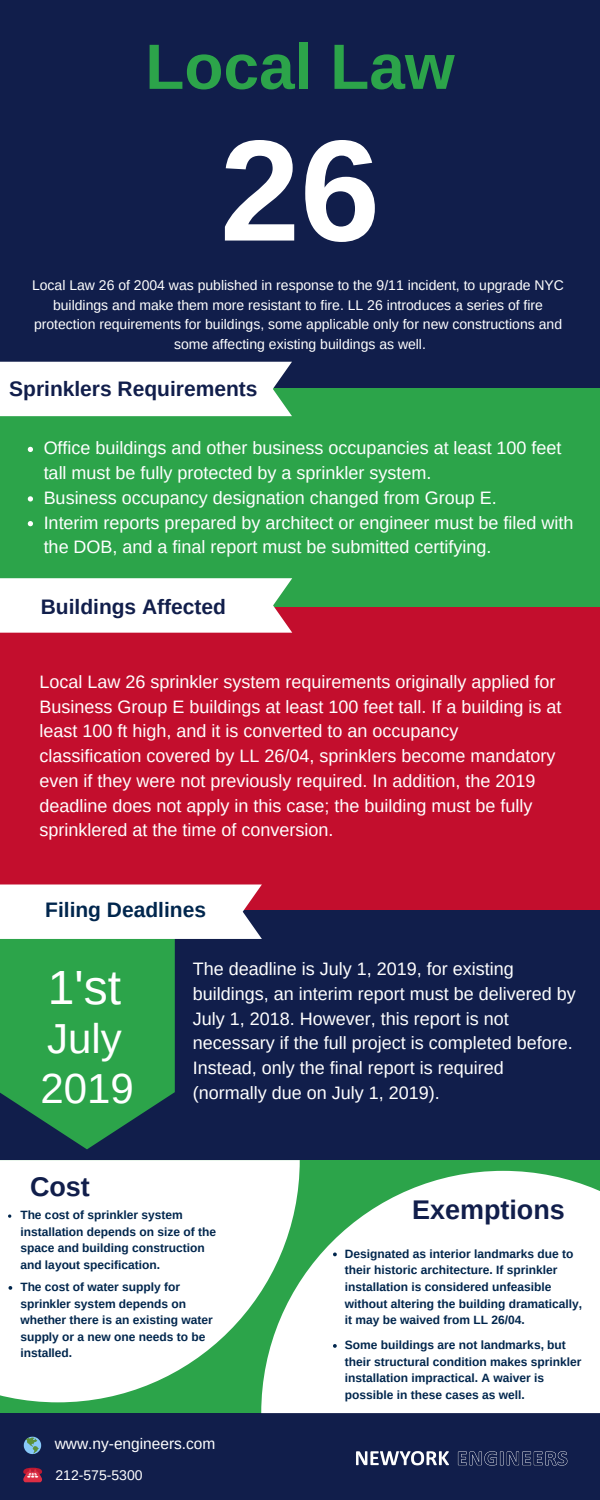
<style>
.page{position:relative;width:600px;height:1500px;background:#111e4b}
.page>*{position:absolute;margin:0;border:0;box-sizing:border-box;transform-origin:0 0}
.t1{font:700 144px "Arimo";color:#fff}
.t2{font:700 64px "Arimo";color:#2ca44a}
.t3{font:48px "Arimo";color:#fff}
.t4{font:42px/50.1px "Arimo";color:#fff}
.t5{font:700 27px "Arimo";color:#111e4b}
.t6{font:700 21px "Arimo";color:#111e4b}
.t7{font:700 21px "Arimo";color:#00264d}
.t8{font:18px/24.8px "Arimo";color:#fff}
.t9{font:15.5px "Arimo";color:#fff}
.t10{font:14px/19.5px "Arimo";color:#fff;text-align:center}
.t11{font:700 12px/16.5px "Arimo";color:#00264d}
</style>
<div class="page">
<div style="left:0;top:601px;width:600px;height:309px;background:#c30e2d"></div>
<div style="left:0;top:388px;width:600px;height:219px;background:#2ca44a"></div>
<div style="left:0;top:362px;width:292px;height:54px;background:#fff"></div>
<div style="left:0;top:578px;width:292px;height:55px;background:#fff"></div>
<div style="left:0;top:1160px;width:600px;height:253px;background:#2ca44a"></div>
<svg style="left:261px;top:1171px;width:339px;height:242px;background:#e9f5ec"></svg>
<svg style="left:333px;top:1253px;width:4px;height:3px"></svg>
<img style="left:356px;top:1451px;width:212px;height:15px">
<svg style="left:23px;top:1468px;width:19px;height:14px"></svg>
<svg style="left:24px;top:1437px;width:17px;height:17px"></svg>
<svg style="left:28px;top:447px;width:5px;height:5px"></svg>
<svg style="left:28px;top:496px;width:5px;height:6px"></svg>
<svg style="left:28px;top:521px;width:5px;height:5px"></svg>
<svg style="left:0;top:939px;width:175px;height:210px;background:#28914a"></svg>
<div style="left:0;top:885px;width:262px;height:54px;background:#fff"></div>
<svg style="left:0;top:1160px;width:300px;height:242px;background:#e3f3e7"></svg>
<svg style="left:8px;top:1214px;width:3px;height:4px"></svg>
<svg style="left:9px;top:1286px;width:3px;height:4px"></svg>
<svg style="left:333px;top:1344px;width:4px;height:4px"></svg>
<h2 class="t2" style="left:145px;top:31px;width:311px">Local Law</h2>
<h1 class="t1" style="left:220px;top:110px;width:162px">26</h1>
<p class="t10" style="left:32px;top:275px;width:534px">Local Law 26 of 2004 was published in response to the 9/11 incident, to upgrade NYC buildings and make them more resistant to fire. LL 26 introduces a series of fire protection requirements for buildings, some applicable only for new constructions and some affecting existing buildings as well.</p>
<p class="t6" style="left:9px;top:377px;width:250px">Sprinklers Requirements</p>
<p class="t8" style="left:44px;top:436px;width:531px">Office buildings and other business occupancies at least 100 feet tall must be fully protected by a sprinkler system.<br>Business occupancy designation changed from Group E.<br>Interim reports prepared by architect or engineer must be filed with the DOB, and a final report must be submitted certifying.</p>
<p class="t6" style="left:41px;top:595px;width:187px">Buildings Affected</p>
<p class="t8" style="left:40px;top:669px;width:523px">Local Law 26 sprinkler system requirements originally applied for Business Group E buildings at least 100 feet tall. If a building is at least 100 ft high, and it is converted to an occupancy classification covered by LL 26/04, sprinklers become mandatory even if they were not previously required. In addition, the 2019 deadline does not apply in this case; the building must be fully sprinklered at the time of conversion.</p>
<p class="t7" style="left:45px;top:898px;width:162px">Filing Deadlines</p>
<h3 class="t3" style="left:48px;top:960px;width:75px">1'st</h3>
<h3 class="t4" style="left:40px;top:1013px;width:95px">July<br>2019</h3>
<h3 class="t5" style="left:30px;top:1172px;width:61px">Cost</h3>
<p class="t8" style="left:193px;top:957px;width:385px">The deadline is July 1, 2019, for existing buildings, an interim report must be delivered by July 1, 2018. However, this report is not necessary if the full project is completed before.<br>Instead, only the final report is required (normally due on July 1, 2019).</p>
<p class="t11" style="left:20px;top:1207px;width:197px">The cost of sprinkler system installation depends on size of the space and building construction and layout specification.</p>
<p class="t11" style="left:20px;top:1279px;width:194px">The cost of water supply for sprinkler system depends on whether there is an existing water supply or a new one needs to be installed.</p>
<p class="t9" style="left:55px;top:1435px;width:162px">www.ny-engineers.com</p>
<p class="t10" style="left:56px;top:1465px;width:89px">212-575-5300</p>
<h3 class="t5" style="left:412px;top:1195px;width:154px">Exemptions</h3>
<p class="t11" style="left:345px;top:1245px;width:239px">Designated as interior landmarks due to their historic architecture. If sprinkler installation is considered unfeasible without altering the building dramatically, it may be waived from LL 26/04.</p>
<p class="t11" style="left:345px;top:1337px;width:238px">Some buildings are not landmarks, but their structural condition makes sprinkler installation impractical. A waiver is possible in these cases as well.</p>
</div>
